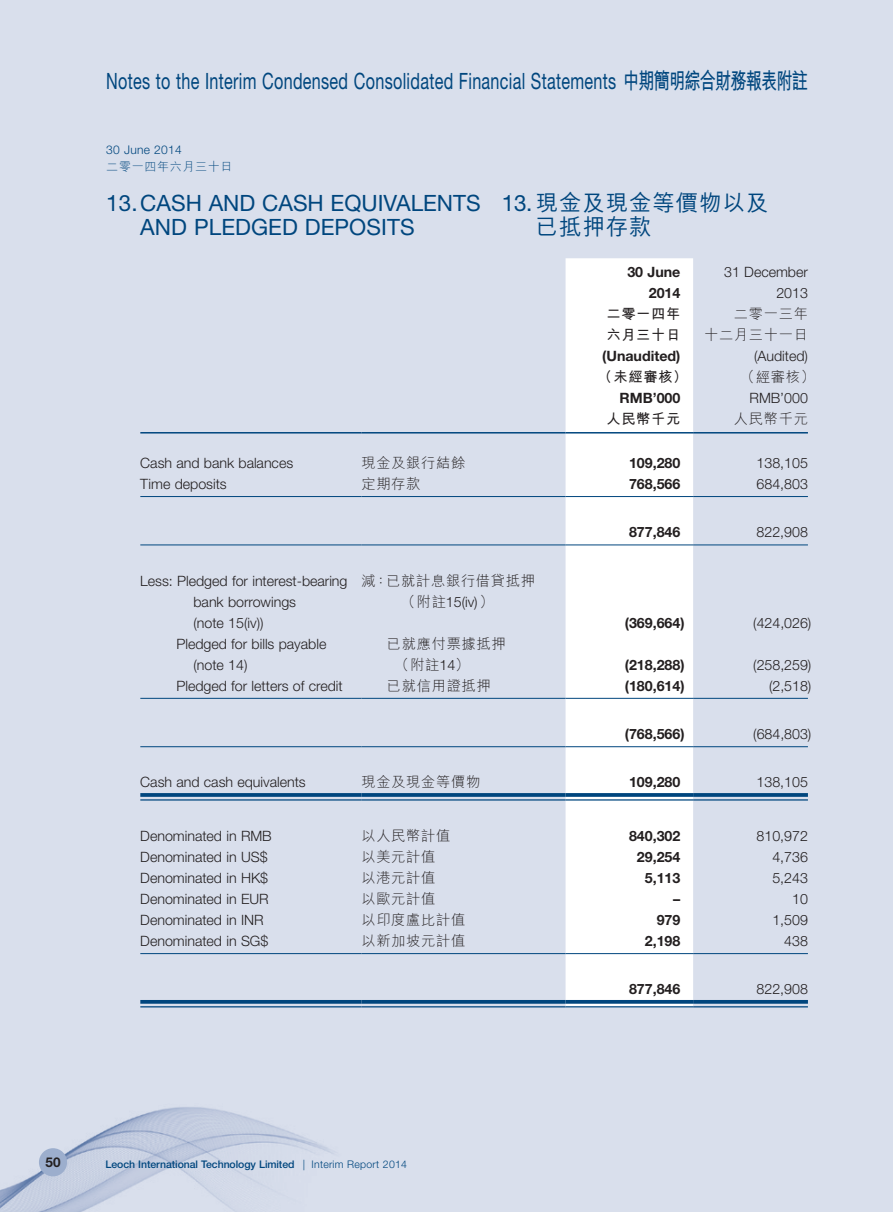
<style>
.page{position:relative;width:893px;height:1212px;background:#d9dfec}
.page>*{position:absolute;margin:0;border:0;box-sizing:border-box;transform-origin:0 0}
.Heading_1{font:22.5px "Helvetica Neue LT Std";letter-spacing:.02em;color:#00467e;scale:.72 1}
.Heading_1-2{font:22.5px/24px "Helvetica Neue LT Std";color:#00467e}
.C_Heading_1{font:500 22.5px/24px "M Hei HK";letter-spacing:.04em;color:#00467e}
.Body_Text{font:300 14.25px/21px "Helvetica Neue LT Std";color:#231f20}
.Body_Text-2{font:700 14.25px "Helvetica Neue LT Std";color:#231f20}
.Body_Text-3{font:300 14.25px/21px "M Hei HK";letter-spacing:.05em;color:#231f20;text-align:center}
.Body_Text-4{font:700 14.25px "M Hei HK";letter-spacing:.05em;color:#231f20}
.t1{font:700 13.5px "Helvetica Neue LT Std";color:#231f20}
.t2{font:300 12px "Helvetica Neue LT Std";color:#00467e}
.t3{font:300 12px "M Hei HK";letter-spacing:.06em;color:#00467e}
.t4{font:500 10.5px "Helvetica Neue LT Std";letter-spacing:-.005em;color:#00467e}
.s1{font-family:"M Hei HK";font-weight:700}
.s2{font-family:"Helvetica Neue LT Std";font-weight:400}
.s3{font-family:"Helvetica Neue LT Std"}
.s4{font-weight:300}
</style>
<div class="page">
<img style="left:0;top:1107px;width:334px;height:105px">
<div style="left:39px;top:1148px;width:28px;height:28px;background:#9caecd;border-radius:50%"></div>
<div style="left:566px;top:258px;width:127px;height:748px;background:#fff"></div>
<hr style="left:140px;top:432px;width:221px;height:1px;background:#00467e">
<hr style="left:361px;top:432px;width:205px;height:1px;background:#00467e">
<hr style="left:566px;top:432px;width:127px;height:1px;background:#00467e">
<hr style="left:693px;top:432px;width:115px;height:1px;background:#00467e">
<hr style="left:140px;top:496px;width:221px;height:1px;background:#00467e">
<hr style="left:361px;top:496px;width:205px;height:1px;background:#00467e">
<hr style="left:566px;top:496px;width:127px;height:1px;background:#00467e">
<hr style="left:693px;top:496px;width:115px;height:1px;background:#00467e">
<hr style="left:140px;top:544px;width:221px;height:1px;background:#00467e">
<hr style="left:361px;top:544px;width:205px;height:1px;background:#00467e">
<hr style="left:566px;top:544px;width:127px;height:1px;background:#00467e">
<hr style="left:693px;top:544px;width:115px;height:1px;background:#00467e">
<hr style="left:140px;top:698px;width:221px;height:1px;background:#00467e">
<hr style="left:361px;top:698px;width:205px;height:1px;background:#00467e">
<hr style="left:566px;top:698px;width:127px;height:1px;background:#00467e">
<hr style="left:693px;top:698px;width:115px;height:1px;background:#00467e">
<hr style="left:140px;top:746px;width:221px;height:1px;background:#00467e">
<hr style="left:361px;top:746px;width:205px;height:1px;background:#00467e">
<hr style="left:566px;top:746px;width:127px;height:1px;background:#00467e">
<hr style="left:693px;top:746px;width:115px;height:1px;background:#00467e">
<svg style="left:140px;top:793px;width:221px;height:4px"></svg>
<hr style="left:140px;top:799px;width:221px;height:1px;background:#00467e">
<svg style="left:361px;top:793px;width:205px;height:4px"></svg>
<hr style="left:361px;top:799px;width:205px;height:1px;background:#00467e">
<svg style="left:566px;top:793px;width:127px;height:4px"></svg>
<hr style="left:566px;top:799px;width:127px;height:1px;background:#00467e">
<svg style="left:693px;top:793px;width:115px;height:4px"></svg>
<hr style="left:693px;top:799px;width:115px;height:1px;background:#00467e">
<hr style="left:140px;top:953px;width:221px;height:1px;background:#00467e">
<hr style="left:361px;top:953px;width:205px;height:1px;background:#00467e">
<hr style="left:566px;top:953px;width:127px;height:1px;background:#00467e">
<hr style="left:693px;top:953px;width:115px;height:1px;background:#00467e">
<svg style="left:140px;top:1000px;width:221px;height:4px"></svg>
<hr style="left:140px;top:1006px;width:221px;height:1px;background:#00467e">
<svg style="left:361px;top:1000px;width:205px;height:4px"></svg>
<hr style="left:361px;top:1006px;width:205px;height:1px;background:#00467e">
<svg style="left:566px;top:1000px;width:127px;height:4px"></svg>
<hr style="left:566px;top:1006px;width:127px;height:1px;background:#00467e">
<svg style="left:693px;top:1000px;width:115px;height:4px"></svg>
<hr style="left:693px;top:1006px;width:115px;height:1px;background:#00467e">
<h1 class="Heading_1" style="left:106px;top:68px;width:976px">Notes to the Interim Condensed Consolidated Financial Statements <span class="s1">中期簡明綜合財務報表附註</span></h1>
<p class="t2" style="left:106px;top:143px;width:77px">30 June 2014</p>
<p class="t3" style="left:106px;top:160px;width:128px">二零一四年六月三十日</p>
<p class="Heading_1-2" style="left:140px;top:191px;width:342px;text-indent:-34px">13.CASH AND CASH EQUIVALENTS<br>AND PLEDGED DEPOSITS</p>
<p class="C_Heading_1" style="left:536px;top:189px;width:234px;text-indent:-34px"><span class="s2">13.</span>現金及現金等價物以及已抵押存款</p>
<p class="Body_Text-2" style="left:627px;top:264px;width:55px">30 June</p>
<p class="Body_Text-2" style="left:649px;top:285px;width:33px">2014</p>
<p class="Body_Text-4" style="left:606px;top:304px;width:75px">二零一四年</p>
<p class="Body_Text-4" style="left:606px;top:325px;width:75px">六月三十日</p>
<p class="Body_Text" style="left:724px;top:262px;width:85px">31 December</p>
<p class="Body_Text" style="left:776px;top:283px;width:33px">2013</p>
<p class="Body_Text-3" style="left:734px;top:303px;width:75px">二零一三年</p>
<p class="Body_Text-3" style="left:704px;top:324px;width:105px">十二月三十一日</p>
<p class="Body_Text-2" style="left:602px;top:348px;width:80px">(Unaudited)</p>
<p class="Body_Text" style="left:754px;top:346px;width:55px">(Audited)</p>
<p class="Body_Text-4" style="left:598px;top:367px;width:91px">（未經審核）</p>
<p class="Body_Text-3" style="left:740px;top:366px;width:76px">（經審核）</p>
<p class="Body_Text-2" style="left:620px;top:390px;width:62px">RMB’000</p>
<p class="Body_Text" style="left:749px;top:388px;width:60px">RMB’000</p>
<p class="Body_Text-4" style="left:606px;top:409px;width:75px">人民幣千元</p>
<p class="Body_Text-3" style="left:734px;top:408px;width:75px">人民幣千元</p>
<p class="Body_Text" style="left:140px;top:452px;width:154px">Cash and bank balances</p>
<p class="Body_Text-3" style="left:361px;top:452px;width:105px">現金及銀行結餘</p>
<p class="Body_Text-2" style="left:629px;top:454px;width:53px">109,280</p>
<p class="Body_Text" style="left:757px;top:452px;width:53px">138,105</p>
<p class="Body_Text" style="left:140px;top:473px;width:88px">Time deposits</p>
<p class="Body_Text-3" style="left:361px;top:473px;width:61px">定期存款</p>
<p class="Body_Text-2" style="left:629px;top:475px;width:53px">768,566</p>
<p class="Body_Text" style="left:757px;top:473px;width:53px">684,803</p>
<p class="Body_Text-2" style="left:629px;top:523px;width:53px">877,846</p>
<p class="Body_Text" style="left:757px;top:521px;width:53px">822,908</p>
<p class="Body_Text" style="left:193px;top:570px;width:156px;text-indent:-53px">Less: Pledged for interest-bearing bank borrowings<br>(note 15(iv))</p>
<p class="Body_Text-3" style="left:361px;top:569px;width:175px">減：已就計息銀行借貸抵押（附註<span class="s3">15(iv)</span>）</p>
<p class="Body_Text-2" style="left:625px;top:614px;width:61px">(369,664)</p>
<p class="Body_Text" style="left:753px;top:612px;width:60px">(424,026)</p>
<p class="Body_Text" style="left:193px;top:633px;width:134px;text-indent:-17px">Pledged for bills payable (note 14)</p>
<p class="Body_Text-3" style="left:395px;top:632px;width:113px;text-align:left;text-indent:-8px">已就應付票據抵押（附註<span class="s3">14</span>）</p>
<p class="Body_Text-2" style="left:625px;top:656px;width:61px">(218,288)</p>
<p class="Body_Text" style="left:753px;top:654px;width:60px">(258,259)</p>
<p class="Body_Text" style="left:176px;top:675px;width:168px">Pledged for letters of credit</p>
<p class="Body_Text-3" style="left:387px;top:674px;width:105px">已就信用證抵押</p>
<p class="Body_Text-2" style="left:625px;top:677px;width:61px">(180,614)</p>
<p class="Body_Text" style="left:769px;top:675px;width:44px">(2,518)</p>
<p class="Body_Text-2" style="left:625px;top:725px;width:61px">(768,566)</p>
<p class="Body_Text" style="left:753px;top:723px;width:60px">(684,803)</p>
<p class="Body_Text" style="left:140px;top:771px;width:167px">Cash and cash equivalents</p>
<p class="Body_Text-3" style="left:361px;top:771px;width:120px">現金及現金等價物</p>
<p class="Body_Text-2" style="left:629px;top:773px;width:53px">109,280</p>
<p class="Body_Text" style="left:757px;top:771px;width:53px">138,105</p>
<p class="Body_Text" style="left:140px;top:825px;width:133px">Denominated in RMB</p>
<p class="Body_Text-3" style="left:361px;top:825px;width:90px">以人民幣計值</p>
<p class="Body_Text-2" style="left:629px;top:827px;width:53px">840,302</p>
<p class="Body_Text" style="left:757px;top:825px;width:53px">810,972</p>
<p class="Body_Text" style="left:140px;top:846px;width:129px">Denominated in US$</p>
<p class="Body_Text-3" style="left:361px;top:846px;width:75px">以美元計值</p>
<p class="Body_Text-2" style="left:637px;top:848px;width:45px">29,254</p>
<p class="Body_Text" style="left:772px;top:846px;width:37px">4,736</p>
<p class="Body_Text" style="left:140px;top:867px;width:129px">Denominated in HK$</p>
<p class="Body_Text-3" style="left:361px;top:867px;width:75px">以港元計值</p>
<p class="Body_Text-2" style="left:645px;top:869px;width:37px">5,113</p>
<p class="Body_Text" style="left:772px;top:867px;width:37px">5,243</p>
<p class="Body_Text" style="left:140px;top:888px;width:130px">Denominated in EUR</p>
<p class="Body_Text-3" style="left:361px;top:888px;width:75px">以歐元計值</p>
<p class="Body_Text-2" style="left:673px;top:890px;width:9px">–</p>
<p class="Body_Text" style="left:792px;top:888px;width:17px">10</p>
<p class="Body_Text" style="left:140px;top:909px;width:125px">Denominated in INR</p>
<p class="Body_Text-3" style="left:361px;top:909px;width:105px">以印度盧比計值</p>
<p class="Body_Text-2" style="left:657px;top:911px;width:25px">979</p>
<p class="Body_Text" style="left:772px;top:909px;width:37px">1,509</p>
<p class="Body_Text" style="left:140px;top:930px;width:130px">Denominated in SG$</p>
<p class="Body_Text-3" style="left:361px;top:930px;width:105px">以新加坡元計值</p>
<p class="Body_Text-2" style="left:645px;top:932px;width:37px">2,198</p>
<p class="Body_Text" style="left:784px;top:930px;width:25px">438</p>
<p class="Body_Text-2" style="left:629px;top:980px;width:53px">877,846</p>
<p class="Body_Text" style="left:757px;top:978px;width:53px">822,908</p>
<p class="t1" style="left:46px;top:1154px;width:16px">50</p>
<p class="t4" style="left:106px;top:1158px;width:303px">Leoch International Technology Limited <span class="s4">| Interim Report 2014</span></p>
</div>
